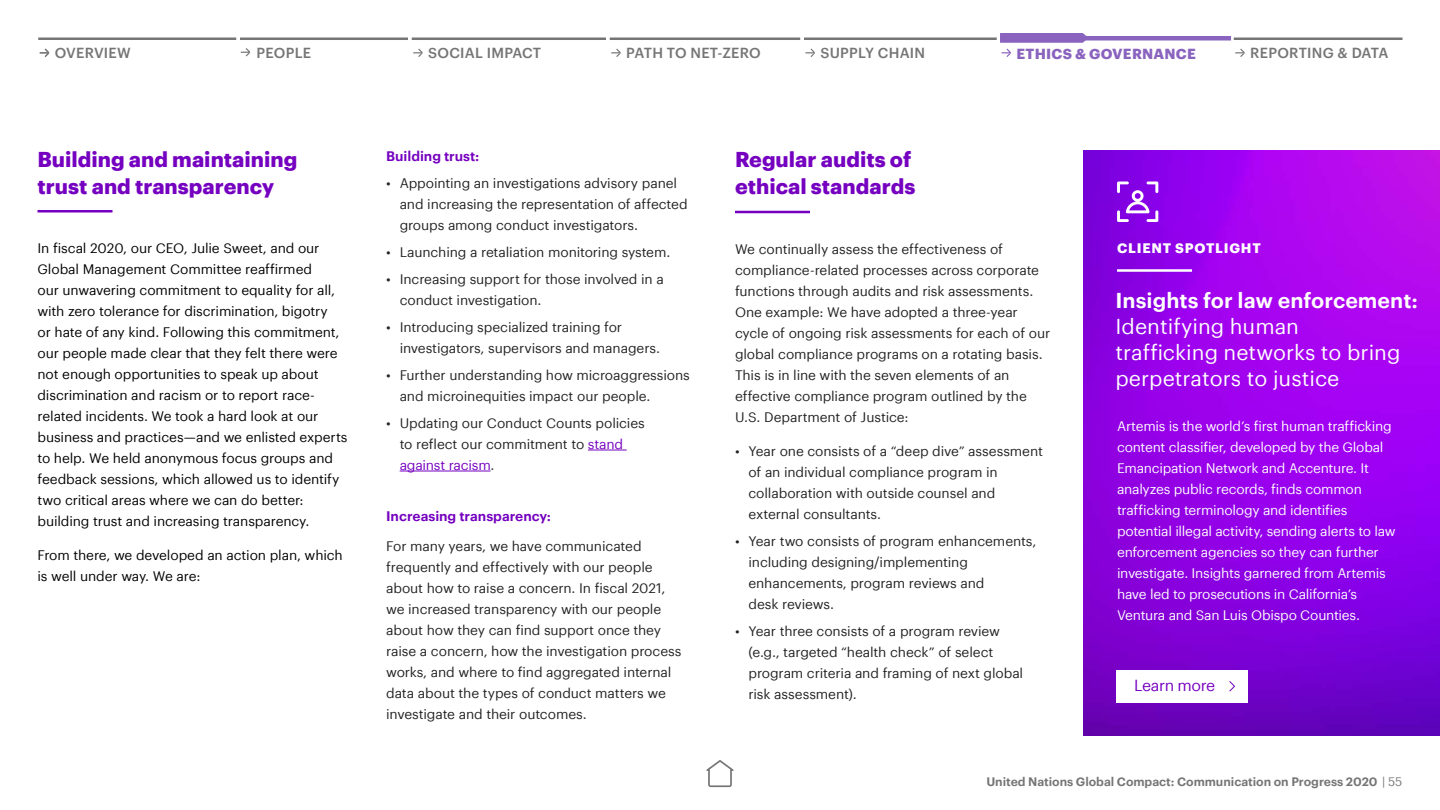
<style>
.page{position:relative;width:1440px;height:810px;background:#fff}
.page>*{position:absolute;margin:0;border:0;box-sizing:border-box;transform-origin:0 0}
.t1{font:21px/26.2px "Graphik";color:#fff}
.t2{font:700 21px/26.2px "Graphik";color:#7500c0}
.t3{font:15.6px "Graphik";letter-spacing:-.025em;color:#7500c0}
.t4{font:500 14.25px "Graphik";letter-spacing:.015em;color:#757575}
.t5{font:700 14.25px "Graphik";letter-spacing:.015em;color:#8a63bf}
.t6{font:13.5px/21px "Graphik";letter-spacing:-.01em;color:#202120}
.t7{font:13.5px/21px "Graphik";letter-spacing:-.01em;color:#000}
.t8{font:13.5px/21px "Graphik";letter-spacing:-.02em;color:#fff}
.t9{font:600 13.5px "Graphik";letter-spacing:-.005em;color:#7500c0}
.t10{font:700 13.5px "Graphik";letter-spacing:.055em;color:#fff}
.t11{font:600 12px "Graphik";letter-spacing:-.005em;color:#757575}
.s1{color:#7500c0}
.s2{font-weight:600}
.s3{font-weight:400}
</style>
<div class="page">
<svg style="left:706px;top:760px;width:28px;height:27px"></svg>
<img style="left:1084px;top:150px;width:356px;height:586px">
<hr style="left:588px;top:450px;width:39px;height:1px;background:#7500c0">
<hr style="left:400px;top:471px;width:91px;height:1px;background:#7500c0">
<svg style="left:735px;top:211px;width:75px;height:2px"></svg>
<svg style="left:38px;top:210px;width:74px;height:3px"></svg>
<div style="left:1117px;top:670px;width:131px;height:33px;background:#fff"></div>
<svg style="left:1229px;top:681px;width:6px;height:11px"></svg>
<svg style="left:1117px;top:269px;width:75px;height:3px"></svg>
<svg style="left:1117px;top:181px;width:41px;height:41px"></svg>
<svg style="left:38px;top:33px;width:1364px;height:24px"></svg>
<p class="t4" style="left:55px;top:42px;width:78px">OVERVIEW</p>
<p class="t4" style="left:257px;top:42px;width:56px">PEOPLE</p>
<p class="t4" style="left:428px;top:42px;width:115px">SOCIAL IMPACT</p>
<p class="t4" style="left:626px;top:42px;width:136px">PATH TO NET-ZERO</p>
<p class="t4" style="left:821px;top:42px;width:106px">SUPPLY CHAIN</p>
<p class="t5" style="left:1017px;top:42px;width:181px">ETHICS &amp; GOVERNANCE</p>
<p class="t4" style="left:1250px;top:42px;width:140px">REPORTING &amp; DATA</p>
<h4 class="t2" style="left:38px;top:145px;width:262px">Building and maintaining trust and transparency</h4>
<p class="t7" style="left:38px;top:236px;width:312px">In fiscal 2020, our CEO, Julie Sweet, and our Global Management Committee reaffirmed<br>our unwavering commitment to equality for all, with zero tolerance for discrimination, bigotry<br>or hate of any kind. Following this commitment, our people made clear that they felt there were not enough opportunities to speak up about discrimination and racism or to report race&shy;related incidents. We took a hard look at our business and practices—and we enlisted experts to help. We held anonymous focus groups and feedback sessions, which allowed us to identify two critical areas where we can do better: building trust and increasing transparency.</p>
<p class="t7" style="left:38px;top:544px;width:307px">From there, we developed an action plan, which is well under way. We are:</p>
<p class="t9" style="left:386px;top:146px;width:95px">Building trust:</p>
<p class="t6" style="left:400px;top:172px;width:290px;text-indent:-14px">• Appointing an investigations advisory panel and increasing the representation of affected groups among conduct investigators.</p>
<p class="t6" style="left:386px;top:241px;width:286px">• Launching a retaliation monitoring system.</p>
<p class="t6" style="left:400px;top:268px;width:266px;text-indent:-14px">• Increasing support for those involved in a conduct investigation.</p>
<p class="t6" style="left:400px;top:316px;width:262px;text-indent:-14px">• Introducing specialized training for investigators, supervisors and managers.</p>
<p class="t6" style="left:400px;top:364px;width:292px;text-indent:-14px">• Further understanding how microaggressions and microinequities impact our people.</p>
<p class="t6" style="left:400px;top:412px;width:247px;text-indent:-13px">• Updating our Conduct Counts policies to reflect our commitment to <span class="s1">stand against racism</span>.</p>
<p class="t9" style="left:386px;top:506px;width:166px">Increasing transparency:</p>
<p class="t6" style="left:386px;top:535px;width:297px">For many years, we have communicated frequently and effectively with our people about how to raise a concern. In fiscal 2021, we increased transparency with our people about how they can find support once they raise a concern, how the investigation process works, and where to find aggregated internal data about the types of conduct matters we investigate and their outcomes.</p>
<h4 class="t2" style="left:735px;top:145px;width:182px">Regular audits of ethical standards</h4>
<p class="t6" style="left:735px;top:237px;width:317px">We continually assess the effectiveness of compliance-related processes across corporate functions through audits and risk assessments.<br>One example: We have adopted a three-year cycle of ongoing risk assessments for each of our global compliance programs on a rotating basis.<br>This is in line with the seven elements of an effective compliance program outlined by the U.S. Department of Justice:</p>
<p class="t6" style="left:748px;top:440px;width:296px;text-indent:-14px">• Year one consists of a “deep dive” assessment of an individual compliance program in collaboration with outside counsel and external consultants.</p>
<p class="t6" style="left:748px;top:530px;width:289px;text-indent:-14px">• Year two consists of program enhancements, including designing/implementing enhancements, program reviews and<br>desk reviews.</p>
<p class="t6" style="left:748px;top:620px;width:276px;text-indent:-14px">• Year three consists of a program review (e.g., targeted “health check” of select program criteria and framing of next global risk assessment).</p>
<p class="t10" style="left:1117px;top:238px;width:145px">CLIENT SPOTLIGHT</p>
<p class="t1" style="left:1116px;top:285px;width:304px"><span class="s2">Insights for law enforcement:<br></span>Identifying human<br>trafficking networks to bring perpetrators to justice</p>
<p class="t8" style="left:1117px;top:414px;width:280px">Artemis is the world’s first human trafficking content classifier, developed by the Global Emancipation Network and Accenture. It analyzes public records, finds common trafficking terminology and identifies potential illegal activity, sending alerts to law enforcement agencies so they can further investigate. Insights garnered from Artemis have led to prosecutions in California’s Ventura and San Luis Obispo Counties.</p>
<p class="t3" style="left:1134px;top:674px;width:83px">Learn more</p>
<p class="t11" style="left:986px;top:772px;width:418px">United Nations Global Compact: Communication on Progress 2020 <span class="s3">| 55</span></p>
</div>
